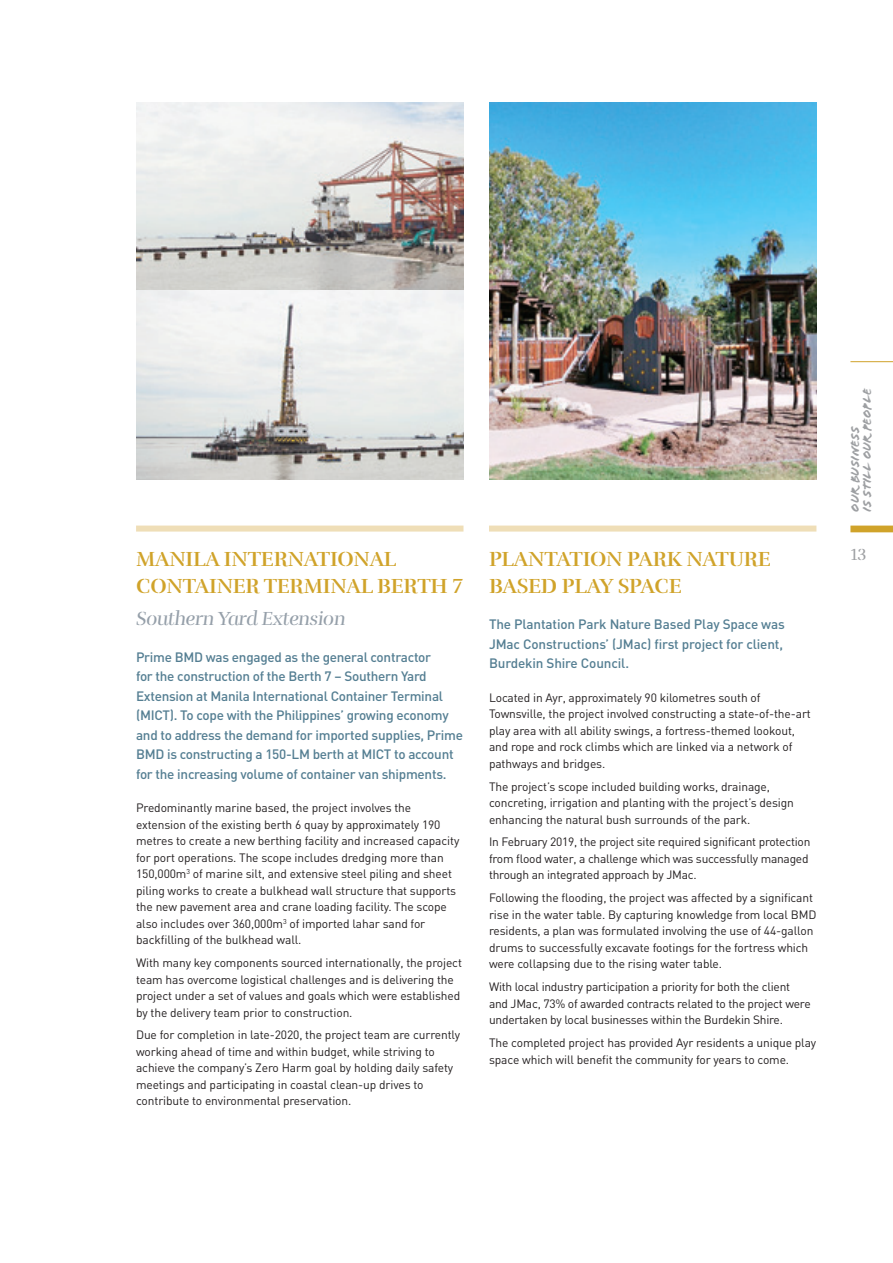
<style>
.page{position:relative;width:893px;height:1263px;background:#fff}
.page>*{position:absolute;margin:0;border:0;box-sizing:border-box;transform-origin:0 0}
.AR19_project_feature{font:21px/27px "Rufina Stencil Bold";letter-spacing:-.01em;color:#d0a32a}
.AR19_project_feature-2{font:19.5px "Rufina Stencil Regular Italic";letter-spacing:-.02em;color:#959fa9}
.t1{font:16.5px "Rufina Stencil Regular";color:#9d9fa2}
.AR19_project_feature-3{font:500 13.5px/19.5px "DIN";letter-spacing:-.02em;color:#547e92}
.t2{font:12.75px/12px "Flood Std";color:#9d9fa2}
.AR19_body_copy_lead{font:12px/16.5px "DIN";letter-spacing:-.01em;color:#231f20}
</style>
<div class="page">
<div style="left:489px;top:526px;width:327px;height:6px;background:#efdeb7"></div>
<div style="left:136px;top:526px;width:327px;height:6px;background:#efdeb7"></div>
<img style="left:136px;top:102px;width:327px;height:377px">
<img style="left:489px;top:102px;width:327px;height:377px">
<div style="left:850px;top:526px;width:43px;height:6px;background:#d0a32a"></div>
<hr style="left:850px;top:361px;width:43px;height:1px;background:#d0a32a">
<p class="AR19_project_feature" style="left:136px;top:545px;width:329px">MANILA INTERNATIONAL<br>CONTAINER TERMINAL BERTH 7</p>
<p class="AR19_project_feature-2" style="left:136px;top:607px;width:211px">Southern Yard Extension</p>
<p class="AR19_project_feature-3" style="left:136px;top:646px;width:328px">Prime BMD was engaged as the general contractor<br>for the construction of the Berth 7 – Southern Yard Extension at Manila International Container Terminal (MICT). To cope with the Philippines’ growing economy and to address the demand for imported supplies, Prime BMD is constructing a 150-LM berth at MICT to account for the increasing volume of container van shipments.</p>
<p class="AR19_body_copy_lead" style="left:136px;top:799px;width:325px">Predominantly marine based, the project involves the extension of the existing berth 6 quay by approximately 190 metres to create a new berthing facility and increased capacity for port operations. The scope includes dredging more than 150,000m<sup>3</sup> of marine silt, and extensive steel piling and sheet piling works to create a bulkhead wall structure that supports the new pavement area and crane loading facility. The scope also includes over 360,000m<sup>3</sup> of imported lahar sand for backfilling of the bulkhead wall.</p>
<p class="AR19_body_copy_lead" style="left:136px;top:954px;width:327px">With many key components sourced internationally, the project team has overcome logistical challenges and is delivering the project under a set of values and goals which were established by the delivery team prior to construction.</p>
<p class="AR19_body_copy_lead" style="left:136px;top:1026px;width:326px">Due for completion in late-2020, the project team are currently working ahead of time and within budget, while striving to achieve the company’s Zero Harm goal by holding daily safety meetings and participating in coastal clean-up drives to contribute to environmental preservation.</p>
<p class="AR19_project_feature" style="left:489px;top:545px;width:283px">PLANTATION PARK NATURE<br>BASED PLAY SPACE</p>
<p class="AR19_project_feature-3" style="left:489px;top:614px;width:297px">The Plantation Park Nature Based Play Space was<br>JMac Constructions’ (JMac) first project for client,<br>Burdekin Shire Council.</p>
<p class="AR19_body_copy_lead" style="left:489px;top:689px;width:323px">Located in Ayr, approximately 90 kilometres south of Townsville, the project involved constructing a state-of-the-art play area with all ability swings, a fortress-themed lookout, and rope and rock climbs which are linked via a network of pathways and bridges.</p>
<p class="AR19_body_copy_lead" style="left:489px;top:778px;width:306px">The project’s scope included building works, drainage, concreting, irrigation and planting with the project’s design enhancing the natural bush surrounds of the park.</p>
<p class="AR19_body_copy_lead" style="left:489px;top:833px;width:323px">In February 2019, the project site required significant protection from flood water, a challenge which was successfully managed through an integrated approach by JMac.</p>
<p class="AR19_body_copy_lead" style="left:489px;top:889px;width:329px">Following the flooding, the project was affected by a significant rise in the water table. By capturing knowledge from local BMD residents, a plan was formulated involving the use of 44-gallon drums to successfully excavate footings for the fortress which were collapsing due to the rising water table.</p>
<p class="AR19_body_copy_lead" style="left:489px;top:978px;width:323px">With local industry participation a priority for both the client and JMac, 73% of awarded contracts related to the project were undertaken by local businesses within the Burdekin Shire.</p>
<p class="AR19_body_copy_lead" style="left:489px;top:1034px;width:329px">The completed project has provided Ayr residents a unique play space which will benefit the community for years to come.</p>
<p class="t2" style="left:849px;top:512px;width:125px;rotate:-90deg">OUR BUSINESS<br>IS STILL OUR PEOPLE</p>
<h3 class="t1" style="left:850px;top:544px;width:18px">13</h3>
</div>
